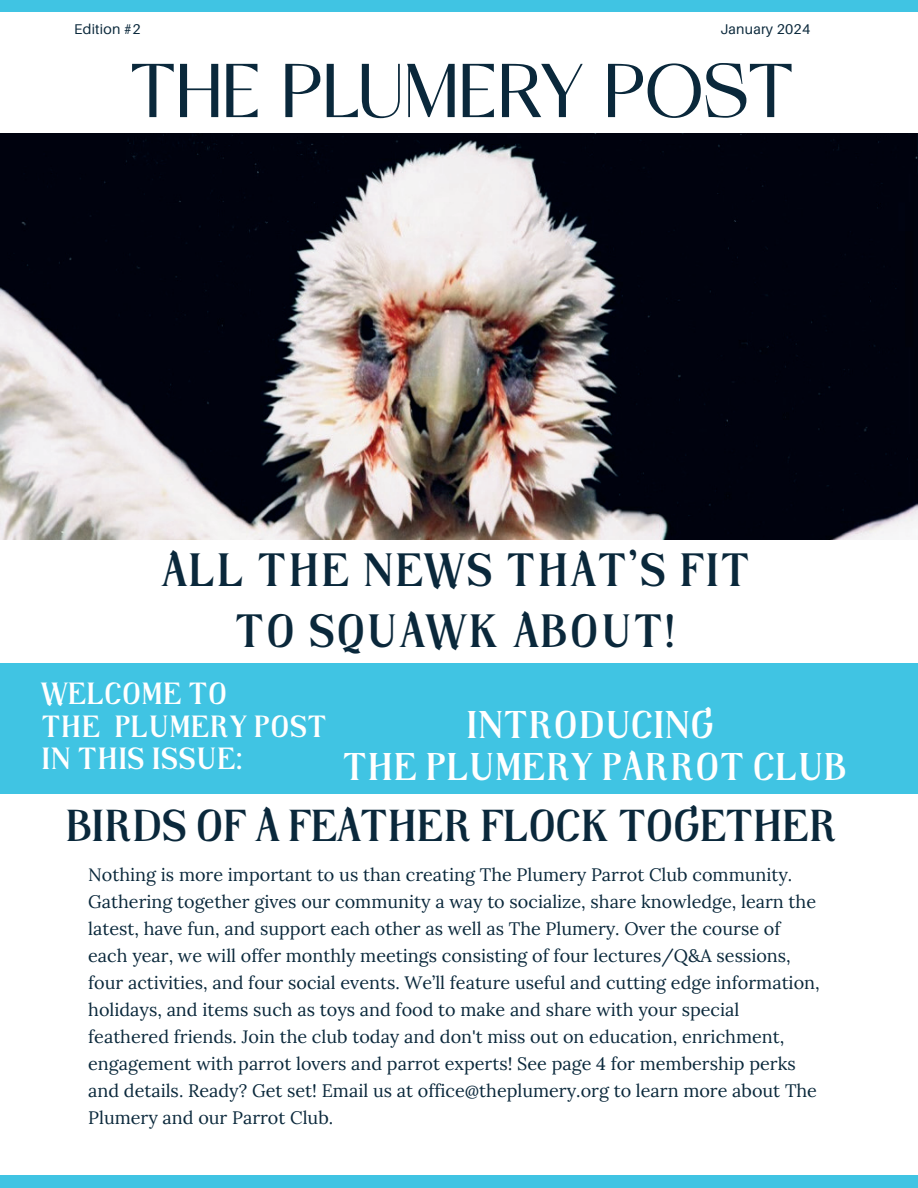
<style>
.page{position:relative;width:918px;height:1188px;background:#fff}
.page>*{position:absolute;margin:0;border:0;box-sizing:border-box;transform-origin:0 0}
.t1{font:76.05px "Nelphim";color:#0a283b}
.t2{font:700 48px/61.8px "Tropikal";letter-spacing:.05em;color:#0a283b;text-align:center}
.t3{font:700 45.9px "Tropikal";color:#0a283b}
.t4{font:700 39.75px/41.7px "Tropikal";letter-spacing:.025em;color:#fff;text-align:center}
.t5{font:700 31.5px/32.7px "Tropikal";letter-spacing:.025em;color:#fff}
.t6{font:18px/27px "Lora";color:#0a283b}
.t7{font:14.1px "Aileron";letter-spacing:.015em;color:#0a283b}
</style>
<div class="page">
<div style="left:0;top:663px;width:918px;height:131px;background:#40c4e3"></div>
<div style="left:0;top:0;width:918px;height:12px;background:#40c4e3"></div>
<div style="left:0;top:1175px;width:918px;height:13px;background:#40c4e3"></div>
<img style="left:0;top:133px;width:918px;height:407px">
<p class="t7" style="left:74px;top:21px;width:68px">Edition #2</p>
<p class="t7" style="left:721px;top:21px;width:91px">January 2024</p>
<h1 class="t1" style="left:130px;top:47px;width:666px">THE PLUMERY POST</h1>
<h2 class="t2" style="left:162px;top:536px;width:589px">ALL THE NEWS THAT’S FIT<br>TO SQUAWK ABOUT!</h2>
<h3 class="t5" style="left:42px;top:676px;width:286px">WELCOME TO<br>THE PLUMERY POST<br>IN THIS ISSUE:</h3>
<h3 class="t4" style="left:343px;top:702px;width:505px">INTRODUCING<br>THE PLUMERY PARROT CLUB</h3>
<h3 class="t3" style="left:66px;top:797px;width:772px">BIRDS OF A FEATHER FLOCK TOGETHER</h3>
<p class="t6" style="left:88px;top:860px;width:733px">Nothing is more important to us than creating The Plumery Parrot Club community.<br>Gathering together gives our community a way to socialize, share knowledge, learn the latest, have fun, and support each other as well as The Plumery. Over the course of each year, we will offer monthly meetings consisting of four lectures/Q&amp;A sessions, four activities, and four social events. We’ll feature useful and cutting edge information, holidays, and items such as toys and food to make and share with your special feathered friends. Join the club today and don't miss out on education, enrichment, engagement with parrot lovers and parrot experts! See page 4 for membership perks and details. Ready? Get set! Email us at office@theplumery.org to learn more about The Plumery and our Parrot Club.</p>
</div>
